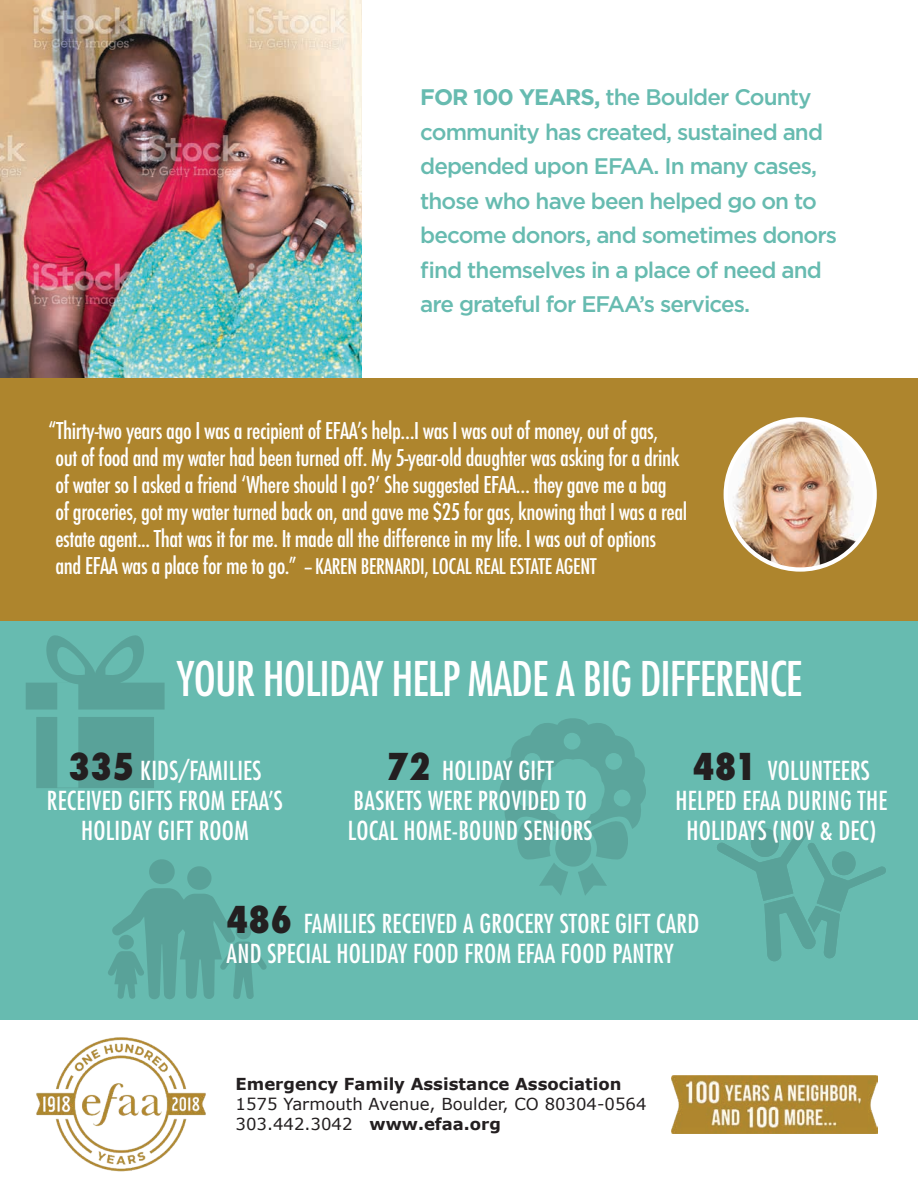
<style>
.page{position:relative;width:918px;height:1188px;background:#fff}
.page>*{position:absolute;margin:0;border:0;box-sizing:border-box;transform-origin:0 0}
.t1{font:condensed 46.5px "Futura Std";letter-spacing:-.02em;color:#fff}
.t2{font:condensed 25.5px/30px "Futura Std";letter-spacing:.01em;color:#fff;text-align:center}
.t3{font:500 condensed 22.5px/27px "Futura";letter-spacing:-.02em;color:#fff}
.t4{font:500 22.5px/34.5px "Gotham";letter-spacing:-.04em;color:#67bbb0}
.t5{font:500 condensed 21px "Futura";letter-spacing:-.02em;color:#fff}
.t6{font:16.5px/20.1px "Verdana";color:#231f20}
.t7{font:700 16.5px "Verdana";color:#231f20}
.s1{font-weight:700}
.s2{font-size:22.5px}
.s3{font-family:"Futura";font-weight:800;font-size:36px;color:#231f20}
</style>
<div class="page">
<div style="left:0;top:537px;width:918px;height:483px;background:#67bbb0"></div>
<img style="left:0;top:0;width:362px;height:378px">
<div style="left:0;top:378px;width:918px;height:242px;background:#ae852d"></div>
<img style="left:726px;top:419px;width:149px;height:151px">
<div style="left:724px;top:417px;width:153px;height:155px;border:4px solid #fff;border-radius:50%"></div>
<img style="left:36px;top:1037px;width:170px;height:135px">
<img style="left:672px;top:1075px;width:205px;height:58px">
<svg style="left:717px;top:819px;width:169px;height:142px"></svg>
<div style="left:751px;top:828px;width:28px;height:29px;background:#59a299;border-radius:50%"></div>
<div style="left:832px;top:851px;width:24px;height:24px;background:#59a299;border-radius:50%"></div>
<svg style="left:108px;top:859px;width:159px;height:140px"></svg>
<svg style="left:26px;top:635px;width:139px;height:75px"></svg>
<svg style="left:36px;top:717px;width:118px;height:71px"></svg>
<svg style="left:499px;top:718px;width:147px;height:177px"></svg>
<p class="t4" style="left:420px;top:80px;width:418px"><span class="s1">FOR 100 YEARS,</span> the Boulder County community has created, sustained and depended upon EFAA. In many cases, those who have been helped go on to become donors, and sometimes donors find themselves in a place of need and are grateful for EFAA’s services.</p>
<p class="t3" style="left:55px;top:417px;width:633px;text-indent:-7px">“Thirty-two years ago I was a recipient of EFAA’s help…I was I was out of money, out of gas,<br>out of food and my water had been turned off. My 5-year-old daughter was asking for a drink of water so I asked a friend ‘Where should I go?’ She suggested EFAA… they gave me a bag<br>of groceries, got my water turned back on, and gave me $25 for gas, knowing that I was a real estate agent... That was it for me. It made all the difference in my life. I was out of options</p>
<p class="t5" style="left:55px;top:552px;width:543px"><span class="s2">and EFAA was a place for me to go.”</span> -- KAREN BERNARDI, LOCAL REAL ESTATE AGENT</p>
<h1 class="t1" style="left:177px;top:651px;width:627px">YOUR HOLIDAY HELP MADE A BIG DIFFERENCE</h1>
<p class="t2" style="left:47px;top:755px;width:237px"><span class="s3">335</span> KIDS/FAMILIES<br>RECEIVED GIFTS FROM EFAA’S<br>HOLIDAY GIFT ROOM</p>
<p class="t2" style="left:676px;top:755px;width:213px"><span class="s3">481</span> VOLUNTEERS<br>HELPED EFAA DURING THE<br>HOLIDAYS (NOV &amp; DEC)</p>
<p class="t2" style="left:348px;top:755px;width:246px"><span class="s3">72</span> HOLIDAY GIFT<br>BASKETS WERE PROVIDED TO<br>LOCAL HOME-BOUND SENIORS</p>
<p class="t2" style="left:227px;top:909px;width:474px;text-align:left"><span class="s3">486</span> FAMILIES RECEIVED A GROCERY STORE GIFT CARD<br>AND SPECIAL HOLIDAY FOOD FROM EFAA FOOD PANTRY</p>
<p class="t7" style="left:236px;top:1072px;width:387px">Emergency Family Assistance Association</p>
<p class="t6" style="left:236px;top:1094px;width:412px">1575 Yarmouth Avenue, Boulder, CO 80304-0564<br>303.442.3042 <span class="s1">www.efaa.org</span></p>
</div>
